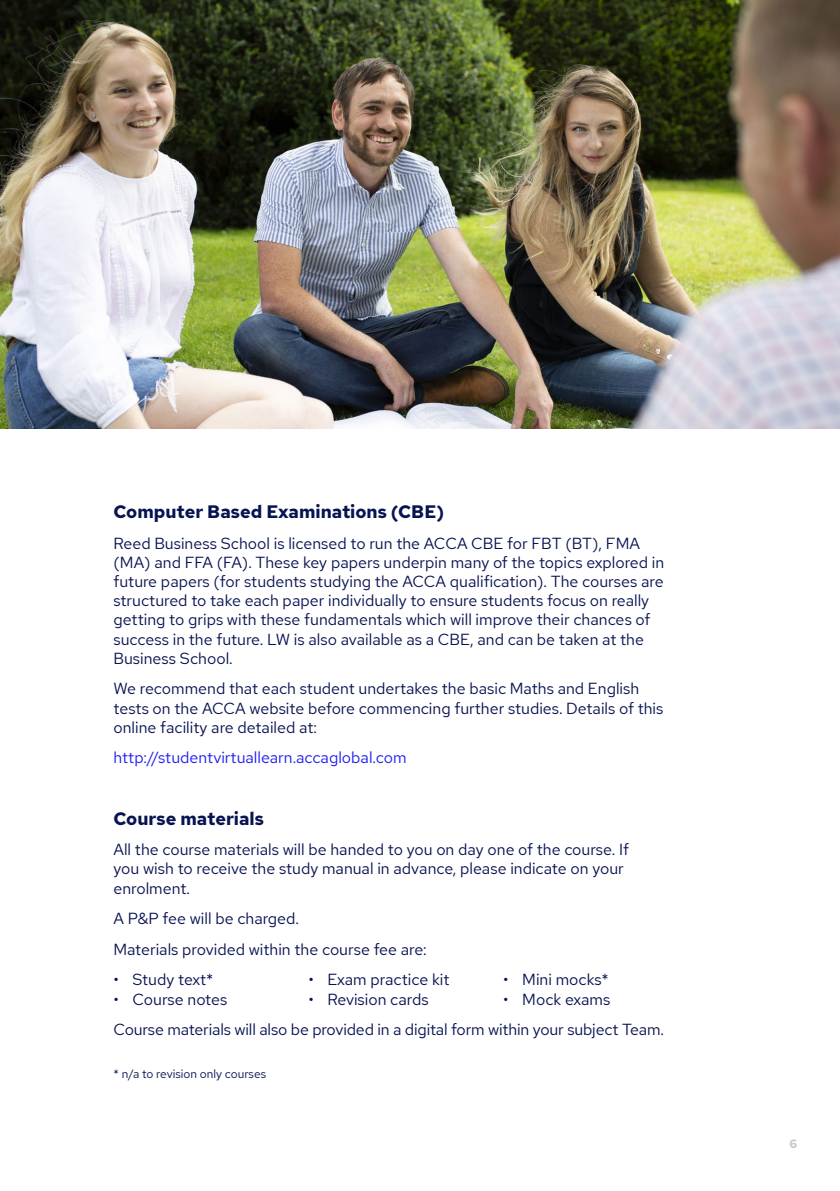
<style>
.page{position:relative;width:840px;height:1191px;background:#fff}
.page>*{position:absolute;margin:0;border:0;box-sizing:border-box;transform-origin:0 0}
.t1{font:700 18px "Red Hat Text";color:#081351}
.t2{font:16px/19.2px "Red Hat Text";color:#081351}
.t3{font:16px "Red Hat Text";color:#1e1ef0}
.t4{font:12px "Red Hat Text";color:#081351}
.t5{font:700 12px "Red Hat Text";color:#c8c8c8}
</style>
<div class="page">
<img style="left:0;top:0;width:839px;height:429px">
<p class="t1" style="left:113px;top:500px;width:332px">Computer Based Examinations (CBE)</p>
<p class="t2" style="left:113px;top:533px;width:552px">Reed Business School is licensed to run the ACCA CBE for FBT (BT), FMA (MA) and FFA (FA). These key papers underpin many of the topics explored in future papers (for students studying the ACCA qualification). The courses are structured to take each paper individually to ensure students focus on really getting to grips with these fundamentals which will improve their chances of success in the future. LW is also available as a CBE, and can be taken at the Business School.</p>
<p class="t2" style="left:113px;top:679px;width:551px">We recommend that each student undertakes the basic Maths and English tests on the ACCA website before commencing further studies. Details of this online facility are detailed at:</p>
<p class="t3" style="left:113px;top:747px;width:294px">http://studentvirtuallearn.accaglobal.com</p>
<p class="t1" style="left:113px;top:806px;width:152px">Course materials</p>
<p class="t2" style="left:113px;top:839px;width:516px">All the course materials will be handed to you on day one of the course. If you wish to receive the study manual in advance, please indicate on your enrolment.</p>
<p class="t2" style="left:113px;top:903px;width:314px;line-height:30.6px">A P&amp;P fee will be charged.<br>Materials provided within the course fee are:</p>
<p class="t2" style="left:113px;top:969px;width:101px">• Study text*</p>
<p class="t2" style="left:113px;top:989px;width:115px">• Course notes</p>
<p class="t2" style="left:503px;top:969px;width:107px">• Mini mocks*</p>
<p class="t2" style="left:113px;top:983px;width:551px;line-height:30.6px;text-indent:389px">• Mock exams<br>Course materials will also be provided in a digital form within your subject Team.</p>
<p class="t4" style="left:113px;top:1065px;width:154px">* n/a to revision only courses</p>
<p class="t2" style="left:308px;top:969px;width:143px">• Exam practice kit</p>
<p class="t2" style="left:308px;top:989px;width:122px">• Revision cards</p>
<p class="t5" style="left:789px;top:1136px;width:9px">6</p>
</div>
